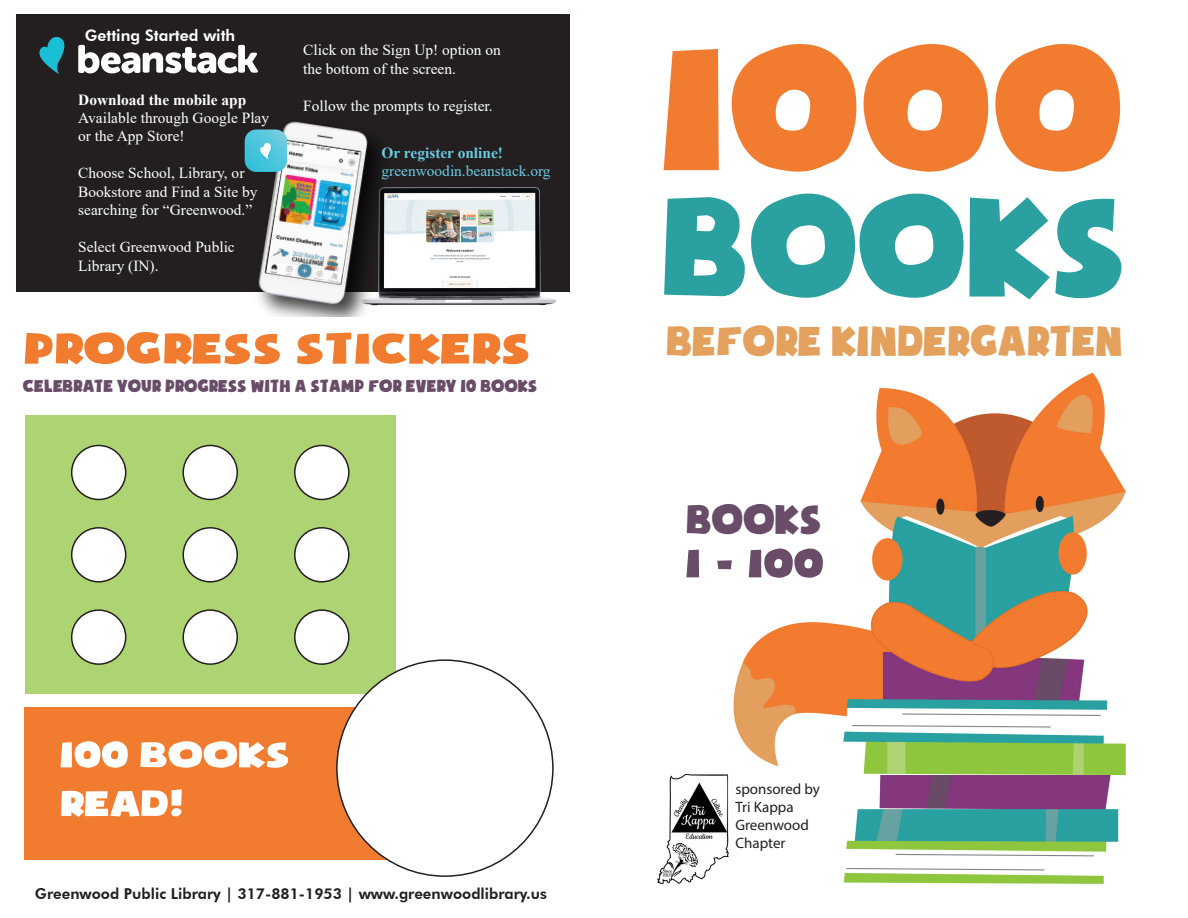
<style>
.page{position:relative;width:1188px;height:918px;background:#fff}
.page>*{position:absolute;margin:0;border:0;box-sizing:border-box;transform-origin:0 0}
.t1{font:196.05px "Soupof Justice";color:#f17b2f;scale:1.27 1}
.t2{font:159.9px "Soupof Justice";color:#2aa1a0}
.t3{font:48.6px "Soupof Justice";color:#f17b2f;scale:1.27 1}
.t4{font:47.7px "Soupof Justice";color:#e4a05d}
.t5{font:46.5px "Soupof Justice";color:#684c68}
.t6{font:44.85px "Soupof Justice";color:#684c68;scale:1.27 1}
.t7{font:40.65px/48.8px "Soupof Justice";color:#fff;scale:1.27 1}
.t8{font:19.5px "Soupof Justice";color:#684c68}
.t9{font:800 15.75px "Futura BT";color:#fff}
.t10{font:15.45px/18.5px "Times New Roman";color:#fff}
.t11{font:15.45px "Times New Roman";color:#69cbe1}
.t12{font:700 15.45px "Times New Roman";color:#fff}
.t13{font:700 15.45px "Times New Roman";color:#69cbe1}
.t14{font:800 15px "Futura BT";color:#231f20}
.t15{font:15px/18px "Myriad Pro";color:#231f20}
</style>
<div class="page">
<div style="left:25px;top:415px;width:371px;height:279px;background:#aed373"></div>
<div style="left:72px;top:445px;width:54px;height:54px;background:#fff;border-radius:50%"></div>
<div style="left:71px;top:445px;width:55px;height:55px;border:2px solid #231f20;border-radius:50%"></div>
<div style="left:72px;top:528px;width:54px;height:54px;background:#fff;border-radius:50%"></div>
<div style="left:71px;top:527px;width:55px;height:56px;border:2px solid #231f20;border-radius:50%"></div>
<div style="left:72px;top:610px;width:54px;height:54px;background:#fff;border-radius:50%"></div>
<div style="left:71px;top:609px;width:55px;height:56px;border:2px solid #231f20;border-radius:50%"></div>
<div style="left:183px;top:445px;width:54px;height:54px;background:#fff;border-radius:50%"></div>
<div style="left:182px;top:445px;width:56px;height:55px;border:2px solid #231f20;border-radius:50%"></div>
<div style="left:183px;top:528px;width:54px;height:54px;background:#fff;border-radius:50%"></div>
<div style="left:182px;top:527px;width:56px;height:56px;border:2px solid #231f20;border-radius:50%"></div>
<div style="left:183px;top:610px;width:54px;height:54px;background:#fff;border-radius:50%"></div>
<div style="left:182px;top:609px;width:56px;height:56px;border:2px solid #231f20;border-radius:50%"></div>
<div style="left:295px;top:445px;width:54px;height:54px;background:#fff;border-radius:50%"></div>
<div style="left:294px;top:445px;width:56px;height:55px;border:2px solid #231f20;border-radius:50%"></div>
<div style="left:295px;top:528px;width:54px;height:54px;background:#fff;border-radius:50%"></div>
<div style="left:294px;top:527px;width:56px;height:56px;border:2px solid #231f20;border-radius:50%"></div>
<div style="left:295px;top:610px;width:54px;height:54px;background:#fff;border-radius:50%"></div>
<div style="left:294px;top:609px;width:56px;height:56px;border:2px solid #231f20;border-radius:50%"></div>
<img style="left:710px;top:372px;width:416px;height:512px">
<div style="left:25px;top:707px;width:410px;height:153px;background:#f17b2f"></div>
<div style="left:337px;top:660px;width:216px;height:216px;background:#fff;border-radius:50%"></div>
<img style="left:657px;top:775px;width:72px;height:108px">
<div style="left:16px;top:14px;width:554px;height:277px;background:#231f20"></div>
<svg style="left:39px;top:36px;width:26px;height:38px"></svg>
<svg style="left:78px;top:45px;width:180px;height:28px"></svg>
<img style="left:399px;top:187px;width:171px;height:119px">
<img style="left:228px;top:121px;width:171px;height:196px">
<img style="left:245px;top:130px;width:42px;height:42px">
<p class="t9" style="left:85px;top:26px;width:152px">Getting Started with</p>
<p class="t12" style="left:78px;top:88px;width:170px">Download the mobile app</p>
<p class="t10" style="left:78px;top:108px;width:192px">Available through Google Play or the App Store!</p>
<p class="t10" style="left:78px;top:164px;width:181px">Choose School, Library, or<br>Bookstore and Find a Site by searching for “Greenwood.”</p>
<p class="t10" style="left:78px;top:237px;width:158px">Select Greenwood Public<br>Library (IN).</p>
<p class="t10" style="left:303px;top:41px;width:199px">Click on the Sign Up! option on the bottom of the screen.</p>
<p class="t10" style="left:303px;top:96px;width:191px">Follow the prompts to register.</p>
<p class="t13" style="left:382px;top:141px;width:123px">Or register online!</p>
<p class="t11" style="left:382px;top:160px;width:171px">greenwoodin.beanstack.org</p>
<h3 class="t3" style="left:23px;top:328px;width:401px">PROGRESS STICKERS</h3>
<p class="t8" style="left:23px;top:377px;width:516px">CELEBRATE YOUR PROGRESS WITH A STAMP FOR EVERY 10 BOOKS</p>
<h3 class="t7" style="left:59px;top:731px;width:183px">100 BOOKS<br>READ!</h3>
<p class="t14" style="left:35px;top:884px;width:513px">Greenwood Public Library | 317-881-1953 | www.greenwoodlibrary.us</p>
<h1 class="t1" style="left:657px;top:27px;width:369px">1000</h1>
<h2 class="t2" style="left:661px;top:180px;width:467px">BOOKS</h2>
<h3 class="t4" style="left:666px;top:321px;width:458px">BEFORE KINDERGARTEN</h3>
<h3 class="t5" style="left:686px;top:500px;width:137px">BOOKS</h3>
<h3 class="t6" style="left:685px;top:545px;width:111px">1 - 100</h3>
<p class="t15" style="left:735px;top:780px;width:86px">sponsored by<br>Tri Kappa<br>Greenwood<br>Chapter</p>
</div>
